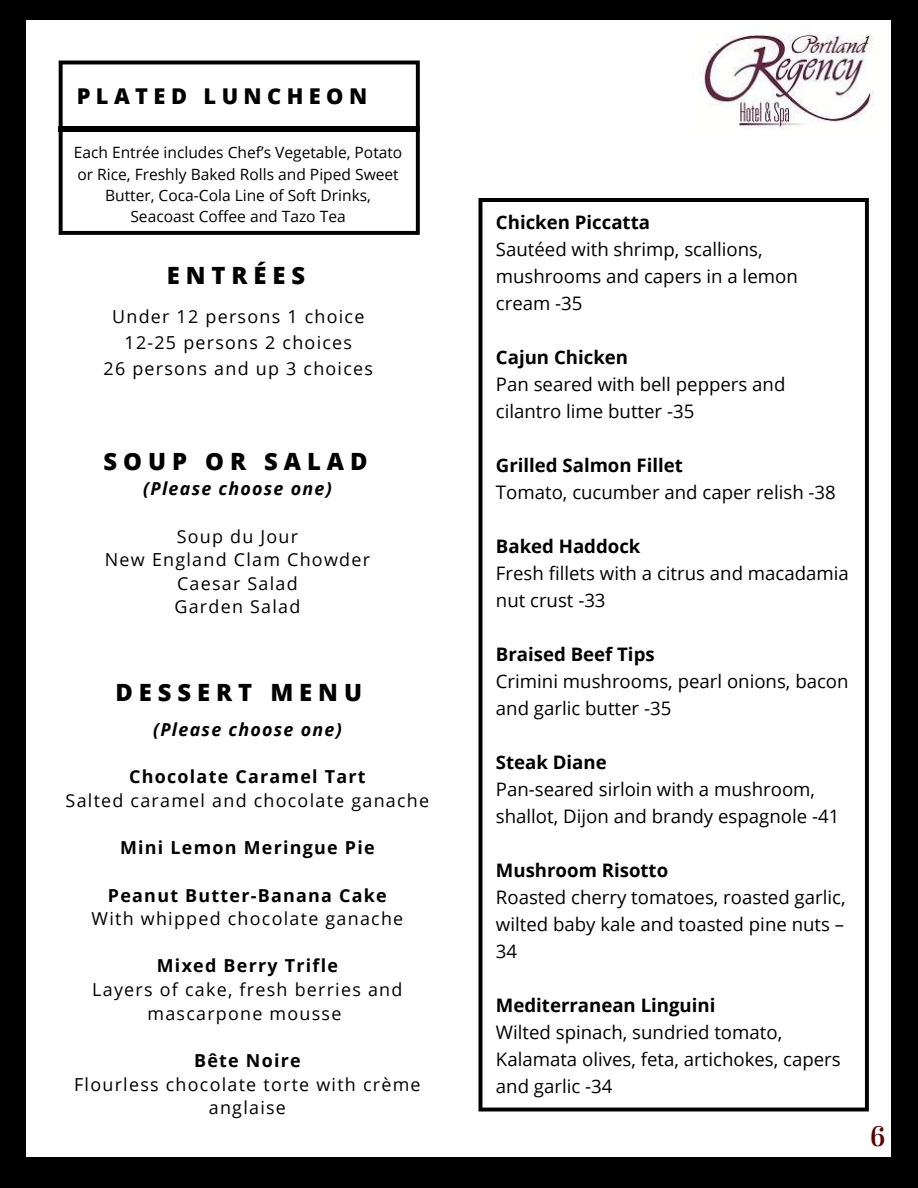
<style>
.page{position:relative;width:918px;height:1188px;background:#000}
.page>*{position:absolute;margin:0;border:0;box-sizing:border-box;transform-origin:0 0}
.t1{font:28.05px "Vidaloka";color:#5e0003}
.t2{font:800 23.85px "Open Sans";letter-spacing:.25em;color:#000}
.t3{font:800 21.75px "Open Sans";letter-spacing:.25em;color:#000}
.t4{font:18.6px/27px "Open Sans";color:#000}
.t5{font:700 18.6px "Open Sans";color:#000}
.t6{font:17.85px/23.7px "Open Sans";letter-spacing:.07em;color:#000;text-align:center}
.t7{font:700 17.85px "Open Sans";letter-spacing:.07em;color:#000}
.t8{font:italic 700 17.85px "Open Sans";letter-spacing:.07em;color:#000}
.t9{font:15.6px/21.3px "Open Sans";color:#000;text-align:center}
</style>
<div class="page">
<div style="left:27px;top:21px;width:864px;height:1136px;background:#fff"></div>
<svg style="left:59px;top:61px;width:361px;height:174px"></svg>
<div style="left:58px;top:126px;width:362px;height:6px;background:#000"></div>
<img style="left:700px;top:34px;width:174px;height:95px">
<svg style="left:479px;top:198px;width:390px;height:913px"></svg>
<p class="t3" style="left:77px;top:81px;width:292px">PLATED LUNCHEON</p>
<p class="t9" style="left:74px;top:142px;width:330px">Each Entrée includes Chef’s Vegetable, Potato or Rice, Freshly Baked Rolls and Piped Sweet Butter, Coca-Cola Line of Soft Drinks, Seacoast Coffee and Tazo Tea</p>
<p class="t2" style="left:167px;top:259px;width:140px">ENTRÉES</p>
<p class="t6" style="left:104px;top:303px;width:271px;line-height:25.8px">Under 12 persons 1 choice<br>12-25 persons 2 choices<br>26 persons and up 3 choices</p>
<p class="t2" style="left:104px;top:444px;width:265px">SOUP OR SALAD</p>
<p class="t8" style="left:143px;top:476px;width:190px">(Please choose one)</p>
<p class="t6" style="left:105px;top:524px;width:267px">Soup du Jour<br>New England Clam Chowder<br>Caesar Salad<br>Garden Salad</p>
<p class="t2" style="left:115px;top:675px;width:248px">DESSERT MENU</p>
<p class="t8" style="left:153px;top:717px;width:190px">(Please choose one)</p>
<p class="t7" style="left:129px;top:764px;width:238px">Chocolate Caramel Tart</p>
<p class="t6" style="left:66px;top:788px;width:365px">Salted caramel and chocolate ganache</p>
<p class="t7" style="left:120px;top:835px;width:256px">Mini Lemon Meringue Pie</p>
<p class="t7" style="left:108px;top:883px;width:280px">Peanut Butter-Banana Cake</p>
<p class="t6" style="left:92px;top:906px;width:313px">With whipped chocolate ganache</p>
<p class="t7" style="left:157px;top:953px;width:183px">Mixed Berry Trifle</p>
<p class="t6" style="left:92px;top:977px;width:312px">Layers of cake, fresh berries and mascarpone mousse</p>
<p class="t7" style="left:194px;top:1048px;width:108px">Bête Noire</p>
<p class="t6" style="left:74px;top:1072px;width:348px">Flourless chocolate torte with crème anglaise</p>
<p class="t5" style="left:496px;top:209px;width:156px">Chicken Piccatta</p>
<p class="t4" style="left:496px;top:235px;width:303px">Sautéed with shrimp, scallions, mushrooms and capers in a lemon cream -35</p>
<p class="t5" style="left:496px;top:344px;width:134px">Cajun Chicken</p>
<p class="t4" style="left:496px;top:370px;width:291px">Pan seared with bell peppers and cilantro lime butter -35</p>
<p class="t5" style="left:496px;top:452px;width:188px">Grilled Salmon Fillet</p>
<p class="t4" style="left:496px;top:478px;width:341px">Tomato, cucumber and caper relish -38</p>
<p class="t5" style="left:496px;top:533px;width:146px">Baked Haddock</p>
<p class="t4" style="left:496px;top:559px;width:355px">Fresh fillets with a citrus and macadamia nut crust -33</p>
<p class="t5" style="left:496px;top:641px;width:160px">Braised Beef Tips</p>
<p class="t4" style="left:496px;top:667px;width:354px">Crimini mushrooms, pearl onions, bacon and garlic butter -35</p>
<p class="t5" style="left:496px;top:749px;width:112px">Steak Diane</p>
<p class="t4" style="left:496px;top:775px;width:345px">Pan-seared sirloin with a mushroom, shallot, Dijon and brandy espagnole -41</p>
<p class="t5" style="left:496px;top:857px;width:174px">Mushroom Risotto</p>
<p class="t4" style="left:496px;top:883px;width:351px;text-align:justify">Roasted cherry tomatoes, roasted garlic, wilted baby kale and toasted pine nuts – 34</p>
<p class="t5" style="left:496px;top:992px;width:221px">Mediterranean Linguini</p>
<p class="t4" style="left:496px;top:1018px;width:346px">Wilted spinach, sundried tomato,<br>Kalamata olives, feta, artichokes, capers and garlic -34</p>
<h1 class="t1" style="left:870px;top:1119px;width:17px">6</h1>
</div>
